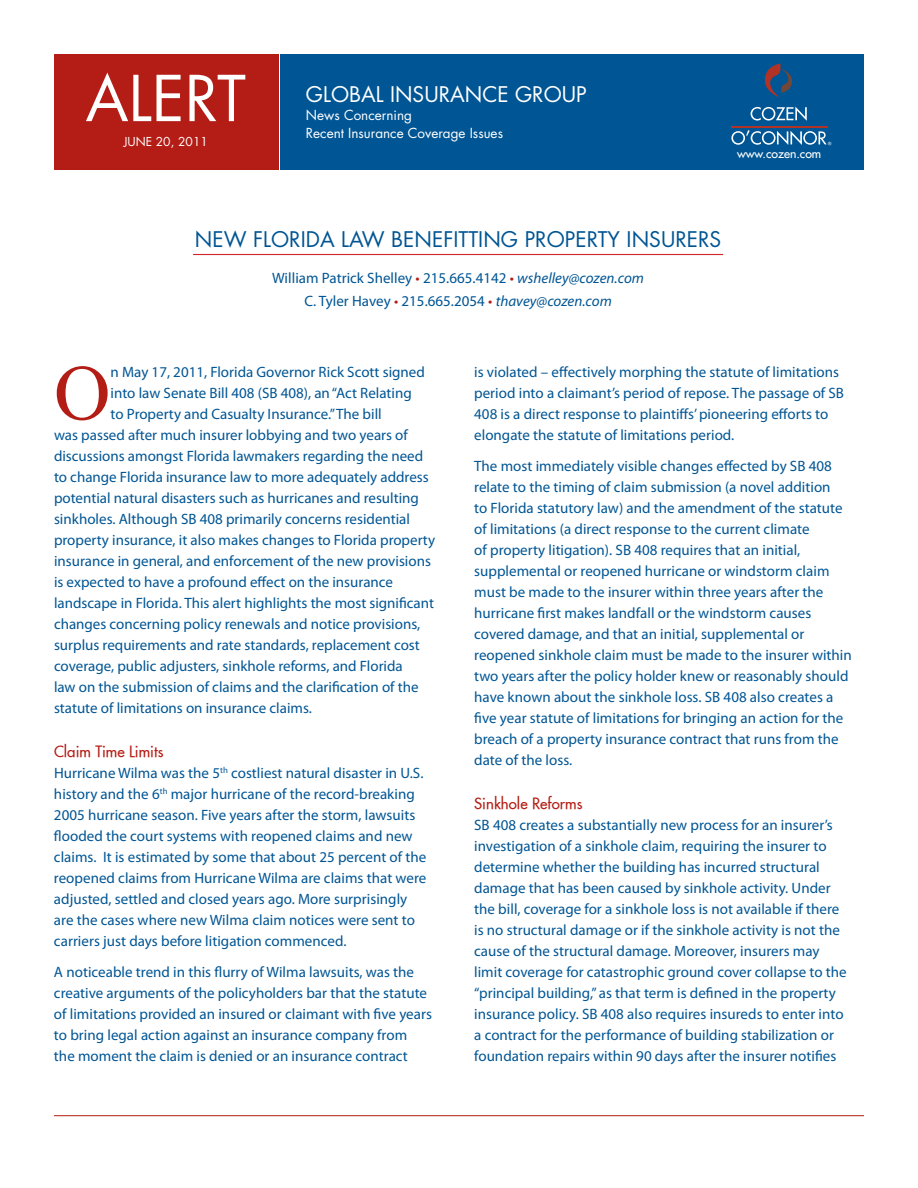
<style>
.page{position:relative;width:918px;height:1188px;background:#fff}
.page>*{position:absolute;margin:0;border:0;box-sizing:border-box;transform-origin:0 0}
.t1{font:78.45px "Times New Roman";color:#b41d15}
.t2{font:61.5px "Futura";color:#fff}
.t3{font:21px "Futura";color:#005594}
.t4{font:21px "Futura";color:#fff}
.t5{font:15px/21px "Myriad Pro";color:#005594}
.t6{font:15px "Futura";color:#b41d15}
.t7{font:13.5px/18px "Futura";color:#fff}
.t8{font:12.15px "Futura";color:#fff}
.t9{font:12px "Futura";color:#fff}
.t10{font:7.65px "Myriad";color:#fff}
.s1{color:#b41d15}
.s2{font-style:italic}
</style>
<div class="page">
<hr style="left:54px;top:1115px;width:810px;height:1px;background:#b41d15">
<div style="left:281px;top:55px;width:583px;height:115px;background:#005594"></div>
<div style="left:54px;top:55px;width:224px;height:115px;background:#b41d15"></div>
<svg style="left:751px;top:107px;width:56px;height:14px"></svg>
<svg style="left:731px;top:130px;width:96px;height:15px"></svg>
<hr style="left:731px;top:126px;width:96px;height:1px;background:#b23326">
<svg style="left:764px;top:64px;width:28px;height:34px"></svg>
<hr style="left:193px;top:254px;width:530px;height:1px;background:#d1232a">
<h2 class="t2" style="left:86px;top:59px;width:162px">ALERT</h2>
<p class="t9" style="left:124px;top:134px;width:86px">June 20, 2011</p>
<h3 class="t4" style="left:306px;top:81px;width:282px">GLOBAL INSURANCE GROUP</h3>
<p class="t7" style="left:306px;top:106px;width:199px">News Concerning<br>Recent Insurance Coverage Issues</p>
<p class="t10" style="left:828px;top:141px;width:5px">®</p>
<p class="t8" style="left:737px;top:146px;width:86px">www.cozen.com</p>
<h3 class="t3" style="left:195px;top:226px;width:80px">New Flori</h3>
<h3 class="t3" style="left:306px;top:226px;width:136px">da Law Benefitti</h3>
<h3 class="t3" style="left:483px;top:226px;width:65px">ng Propert</h3>
<h3 class="t3" style="left:608px;top:226px;width:80px">y Insurers</h3>
<p class="t5" style="left:272px;top:267px;width:373px;line-height:22.5px;text-align:center">William Patrick Shelley <span class="s1">•</span> 215.665.4142 <span class="s1">•</span> <span class="s2">wshelley@cozen.com<br></span>C. Tyler Havey <span class="s1">•</span> 215.665.2054 <span class="s1">•</span> <span class="s2">thavey@cozen.com</span></p>
<h1 class="t1" style="left:54px;top:340px;width:58px">O</h1>
<p class="t5" style="left:111px;top:361px;width:316px">n May 17, 2011, Florida Governor Rick Scott signed</p>
<p class="t5" style="left:111px;top:382px;width:303px">into law Senate Bill 408 (SB 408), an “Act Relating</p>
<p class="t5" style="left:111px;top:403px;width:273px">to Property and Casualty Insurance.” The bill</p>
<p class="t5" style="left:54px;top:424px;width:355px">was passed after much insurer lobbying and two years of</p>
<p class="t5" style="left:54px;top:445px;width:371px">discussions amongst Florida lawmakers regarding the need</p>
<p class="t5" style="left:54px;top:466px;width:376px">to change Florida insurance law to more adequately address</p>
<p class="t5" style="left:54px;top:487px;width:366px">potential natural disasters such as hurricanes and resulting</p>
<p class="t5" style="left:54px;top:508px;width:358px">sinkholes. Although SB 408 primarily concerns residential</p>
<p class="t5" style="left:54px;top:529px;width:383px">property insurance, it also makes changes to Florida property</p>
<p class="t5" style="left:54px;top:550px;width:378px">insurance in general, and enforcement of the new provisions</p>
<p class="t5" style="left:54px;top:571px;width:341px">is expected to have a profound effect on the insurance</p>
<p class="t5" style="left:54px;top:592px;width:382px">landscape in Florida. This alert highlights the most significant</p>
<p class="t5" style="left:54px;top:613px;width:368px">changes concerning policy renewals and notice provisions,</p>
<p class="t5" style="left:54px;top:634px;width:367px">surplus requirements and rate standards, replacement cost</p>
<p class="t5" style="left:54px;top:655px;width:350px">coverage, public adjusters, sinkhole reforms, and Florida</p>
<p class="t5" style="left:54px;top:676px;width:366px">law on the submission of claims and the clarification of the</p>
<p class="t5" style="left:54px;top:697px;width:259px">statute of limitations on insurance claims.</p>
<p class="t6" style="left:54px;top:742px;width:111px">Claim Time Limits</p>
<p class="t5" style="left:54px;top:762px;width:374px">Hurricane Wilma was the 5<sup>th</sup> costliest natural disaster in U.S. history and the 6<sup>th</sup> major hurricane of the record-breaking 2005 hurricane season. Five years after the storm, lawsuits flooded the court systems with reopened claims and new claims. It is estimated by some that about 25 percent of the reopened claims from Hurricane Wilma are claims that were adjusted, settled and closed years ago. More surprisingly are the cases where new Wilma claim notices were sent to carriers just days before litigation commenced.</p>
<p class="t5" style="left:54px;top:961px;width:380px">A noticeable trend in this flurry of Wilma lawsuits, was the creative arguments of the policyholders bar that the statute of limitations provided an insured or claimant with five years to bring legal action against an insurance company from<br>the moment the claim is denied or an insurance contract</p>
<p class="t5" style="left:474px;top:361px;width:371px">is violated – effectively morphing the statute of limitations period into a claimant’s period of repose. The passage of SB 408 is a direct response to plaintiffs’ pioneering efforts to elongate the statute of limitations period.</p>
<p class="t5" style="left:474px;top:455px;width:379px">The most immediately visible changes effected by SB 408 relate to the timing of claim submission (a novel addition<br>to Florida statutory law) and the amendment of the statute of limitations (a direct response to the current climate<br>of property litigation). SB 408 requires that an initial, supplemental or reopened hurricane or windstorm claim must be made to the insurer within three years after the hurricane first makes landfall or the windstorm causes covered damage, and that an initial, supplemental or reopened sinkhole claim must be made to the insurer within two years after the policy holder knew or reasonably should have known about the sinkhole loss. SB 408 also creates a five year statute of limitations for bringing an action for the breach of a property insurance contract that runs from the date of the loss.</p>
<p class="t6" style="left:474px;top:794px;width:110px">Sinkhole Reforms</p>
<p class="t5" style="left:474px;top:814px;width:374px">SB 408 creates a substantially new process for an insurer’s investigation of a sinkhole claim, requiring the insurer to determine whether the building has incurred structural damage that has been caused by sinkhole activity. Under the bill, coverage for a sinkhole loss is not available if there is no structural damage or if the sinkhole activity is not the cause of the structural damage. Moreover, insurers may limit coverage for catastrophic ground cover collapse to the “principal building,” as that term is defined in the property insurance policy. SB 408 also requires insureds to enter into a contract for the performance of building stabilization or foundation repairs within 90 days after the insurer notifies</p>
</div>
